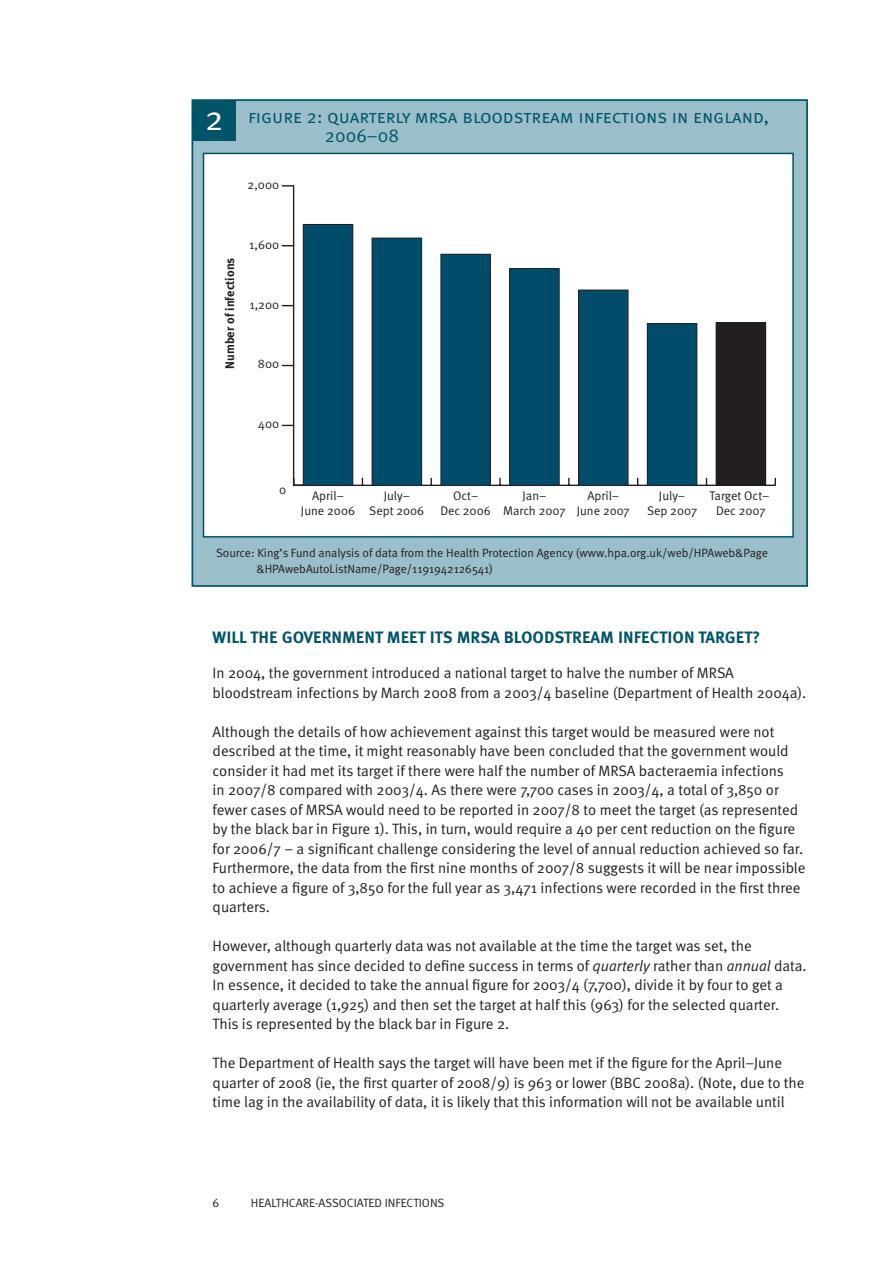
<style>
.page{position:relative;width:893px;height:1263px;background:#fff}
.page>*{position:absolute;margin:0;border:0;box-sizing:border-box;transform-origin:0 0}
.t1{font:18.75px/18.8px "Meta Normal Caps";color:#005467}
.t2{font:16.5px "Meta Bold Caps";color:#005467}
.t3{font:15px/19.5px "Meta Normal";color:#231f20}
.t4{font:12.45px/15px "Meta Normal";color:#231f20;text-align:center}
.t5{font:700 12.45px "Meta";color:#231f20}
.t6{font:12px/16.5px "Meta Normal";color:#231f20}
.s1{font-family:"Meta Normal";font-size:34.05px;color:#fff}
.s2{font-style:italic}
</style>
<div class="page">
<div style="left:192px;top:100px;width:615px;height:486px;background:#9bbecb"></div>
<div style="left:192px;top:99px;width:616px;height:488px;border:2px solid #005467"></div>
<div style="left:192px;top:100px;width:44px;height:40px;background:#005467"></div>
<div style="left:203px;top:153px;width:590px;height:384px;background:#fff"></div>
<hr style="left:294px;top:485px;width:481px;height:1px;background:#231f20">
<svg style="left:499px;top:478px;width:2px;height:7px"></svg>
<svg style="left:568px;top:478px;width:2px;height:7px"></svg>
<hr style="left:293px;top:186px;width:1px;height:299px;background:#231f20">
<svg style="left:293px;top:478px;width:10px;height:8px"></svg>
<svg style="left:282px;top:185px;width:12px;height:1px"></svg>
<div style="left:303px;top:224px;width:50px;height:261px;background:#004c6b"></div>
<div style="left:303px;top:224px;width:50px;height:262px;border:1px solid #231f20"></div>
<div style="left:372px;top:238px;width:50px;height:247px;background:#004c6b"></div>
<div style="left:372px;top:238px;width:50px;height:248px;border:1px solid #231f20"></div>
<div style="left:441px;top:254px;width:49px;height:231px;background:#004c6b"></div>
<div style="left:441px;top:254px;width:50px;height:232px;border:1px solid #231f20"></div>
<div style="left:510px;top:269px;width:49px;height:216px;background:#004c6b"></div>
<div style="left:509px;top:268px;width:51px;height:218px;border:1px solid #231f20"></div>
<div style="left:578px;top:290px;width:50px;height:195px;background:#004c6b"></div>
<div style="left:578px;top:290px;width:50px;height:196px;border:1px solid #231f20"></div>
<div style="left:647px;top:324px;width:50px;height:161px;background:#004c6b"></div>
<div style="left:647px;top:323px;width:50px;height:163px;border:1px solid #231f20"></div>
<div style="left:716px;top:323px;width:50px;height:162px;background:#231f20"></div>
<div style="left:203px;top:153px;width:591px;height:384px;border:2px solid #005467"></div>
<p class="t1" style="left:325px;top:107px;width:446px;text-indent:-120px"><span class="s1">2</span> figure 2: quarterly mrsa bloodstream infections in england,<br>2006–08</p>
<p class="t4" style="left:248px;top:177px;width:33px">2,000</p>
<p class="t5" style="left:222px;top:369px;width:112px;rotate:-90deg">Number of infections</p>
<p class="t4" style="left:249px;top:237px;width:32px">1,600</p>
<p class="t4" style="left:249px;top:297px;width:31px">1,200</p>
<p class="t4" style="left:258px;top:356px;width:23px">800</p>
<p class="t4" style="left:258px;top:416px;width:22px">400</p>
<p class="t4" style="left:279px;top:482px;width:9px">0</p>
<p class="t4" style="left:301px;top:488px;width:56px">April–<br>June 2006</p>
<p class="t4" style="left:369px;top:488px;width:56px">July–<br>Sept 2006</p>
<p class="t4" style="left:440px;top:488px;width:52px">Oct–<br>Dec 2006</p>
<p class="t4" style="left:503px;top:488px;width:64px">Jan–<br>March 2007</p>
<p class="t4" style="left:577px;top:488px;width:54px">April–<br>June 2007</p>
<p class="t4" style="left:647px;top:488px;width:52px">July–<br>Sep 2007</p>
<p class="t4" style="left:710px;top:488px;width:61px">Target Oct–<br>Dec 2007</p>
<p class="t6" style="left:257px;top:544px;width:513px;text-indent:-40px">Source: King’s Fund analysis of data from the Health Protection Agency (www.hpa.org.uk/web/HPAweb&amp;Page &amp;HPAwebAutoListName/Page/1191942126541)</p>
<p class="t2" style="left:213px;top:628px;width:549px">WILL THE GOVERNMENT MEET ITS MRSA BLOODSTREAM INFECTION TARGET?</p>
<p class="t3" style="left:213px;top:663px;width:595px">In 2004, the government introduced a national target to halve the number of MRSA bloodstream infections by March 2008 from a 2003/4 baseline (Department of Health 2004a).</p>
<p class="t3" style="left:213px;top:721px;width:594px">Although the details of how achievement against this target would be measured were not described at the time, it might reasonably have been concluded that the government would consider it had met its target if there were half the number of MRSA bacteraemia infections<br>in 2007/8 compared with 2003/4. As there were 7,700 cases in 2003/4, a total of 3,850 or fewer cases of MRSA would need to be reported in 2007/8 to meet the target (as represented by the black bar in Figure 1). This, in turn, would require a 40 per cent reduction on the figure for 2006/7 – a significant challenge considering the level of annual reduction achieved so far.<br>Furthermore, the data from the first nine months of 2007/8 suggests it will be near impossible to achieve a figure of 3,850 for the full year as 3,471 infections were recorded in the first three quarters.</p>
<p class="t3" style="left:213px;top:936px;width:595px">However, although quarterly data was not available at the time the target was set, the government has since decided to define success in terms of <span class="s2">quarterly</span> rather than <span class="s2">annual</span> data.<br>In essence, it decided to take the annual figure for 2003/4 (7,700), divide it by four to get a quarterly average (1,925) and then set the target at half this (963) for the selected quarter.<br>This is represented by the black bar in Figure 2.</p>
<p class="t3" style="left:213px;top:1053px;width:593px">The Department of Health says the target will have been met if the figure for the April–June quarter of 2008 (ie, the first quarter of 2008/9) is 963 or lower (BBC 2008a). (Note, due to the time lag in the availability of data, it is likely that this information will not be available until</p>
<p class="t6" style="left:251px;top:1194px;width:8px">healthcare</p>
<p class="t6" style="left:315px;top:1194px;width:11px">-associated</p>
<p class="t6" style="left:385px;top:1194px;width:7px">infections</p>
</div>
